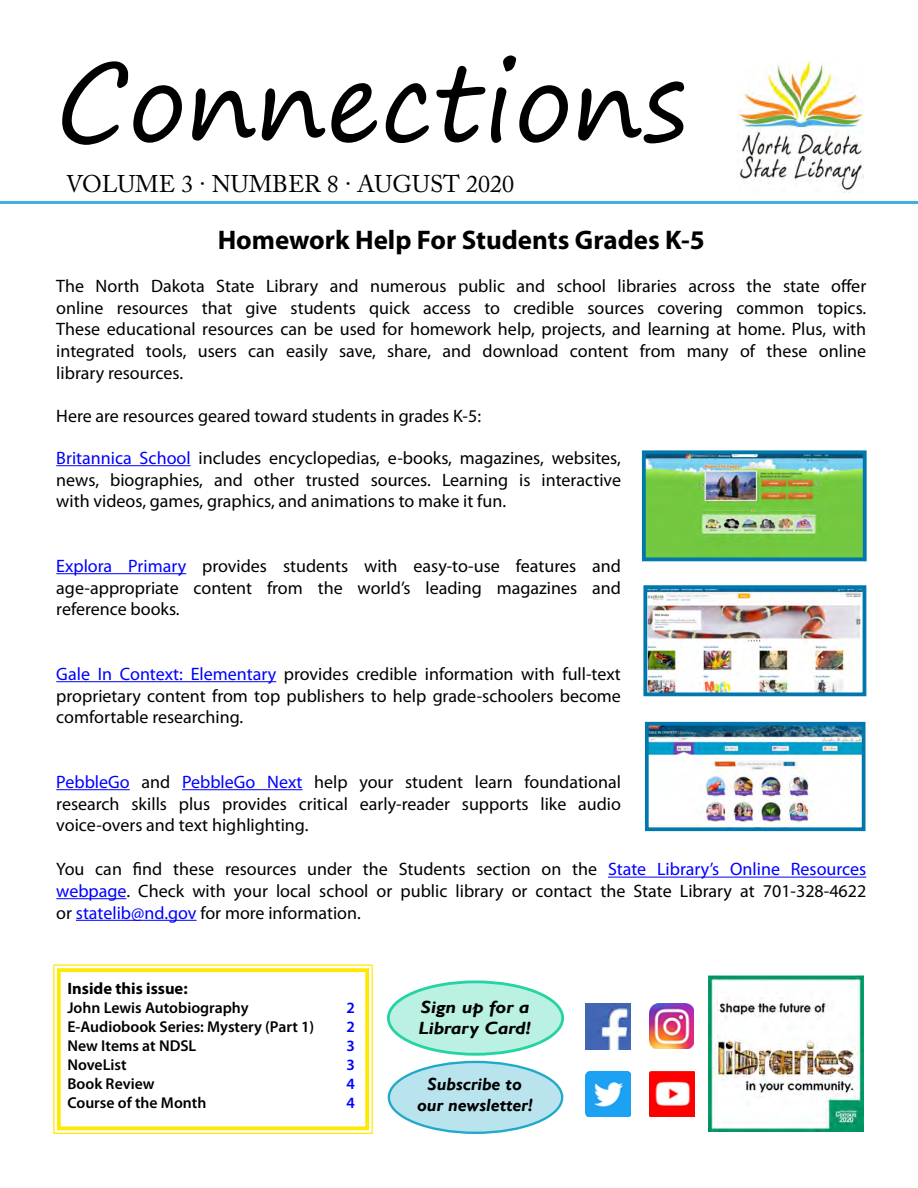
<style>
.page{position:relative;width:918px;height:1188px;background:#fff}
.page>*{position:absolute;margin:0;border:0;box-sizing:border-box;transform-origin:0 0}
.t1{font:105px "Segoe Print";color:#000}
.t2{font:700 27px "Myriad Pro";color:#000}
.t3{font:24px "Adobe Caslon Pro";color:#000}
.t4{font:18px/21.6px "Myriad Pro";color:#000;text-align:justify}
.t5{font:italic 700 17.7px/21.1px "Gill Sans";color:#000;text-align:center}
.t6{font:italic 700 17.7px/21.1px "Gill Sans";color:#000;scale:1.1 1}
.t7{font:700 16.5px "Myriad Pro";color:#000}
.t8{font:600 15.75px "Myriad Pro";color:#000}
.t9{font:600 15.75px "Myriad Pro";color:#00f}
.s1{color:#00f}
</style>
<div class="page">
<svg style="left:0;top:192px;width:918px;height:12px"></svg>
<img style="left:737px;top:61px;width:127px;height:131px">
<svg style="left:53px;top:964px;width:320px;height:170px"></svg>
<div style="left:57px;top:968px;width:312px;height:162px;border:4px solid #ffe900"></div>
<div style="left:389px;top:1062px;width:173px;height:71px;background:#b9e4ee;border-radius:50%"></div>
<div style="left:388px;top:1061px;width:175px;height:73px;border:2px solid #20a9c9;border-radius:50%"></div>
<div style="left:388px;top:982px;width:175px;height:72px;background:#bbf1e2;border-radius:50%"></div>
<div style="left:387px;top:980px;width:177px;height:76px;border:3px solid #25d4a2;border-radius:50%"></div>
<img style="left:586px;top:1004px;width:44px;height:46px">
<img style="left:650px;top:1004px;width:44px;height:45px">
<img style="left:586px;top:1071px;width:44px;height:46px">
<img style="left:650px;top:1071px;width:44px;height:46px">
<img style="left:708px;top:976px;width:156px;height:155px">
<hr style="left:608px;top:877px;width:258px;height:1px;background:#00f">
<hr style="left:56px;top:898px;width:70px;height:1px;background:#00f">
<hr style="left:76px;top:920px;width:121px;height:1px;background:#00f">
<hr style="left:56px;top:465px;width:135px;height:1px;background:#00f">
<hr style="left:56px;top:573px;width:130px;height:1px;background:#00f">
<hr style="left:56px;top:681px;width:220px;height:1px;background:#00f">
<hr style="left:56px;top:789px;width:74px;height:1px;background:#00f">
<hr style="left:182px;top:789px;width:121px;height:1px;background:#00f">
<img style="left:647px;top:455px;width:215px;height:101px">
<div style="left:642px;top:450px;width:225px;height:111px;border:4px solid #0078ae"></div>
<img style="left:648px;top:590px;width:213px;height:101px">
<div style="left:643px;top:585px;width:223px;height:111px;border:4px solid #0078ae"></div>
<img style="left:650px;top:727px;width:211px;height:98px">
<div style="left:645px;top:722px;width:221px;height:109px;border:4px solid #0078ae"></div>
<h1 class="t1" style="left:56px;top:9px;width:632px">Connections</h1>
<h3 class="t3" style="left:66px;top:169px;width:450px">VOLUME 3 ∙ NUMBER 8 ∙ AUGUST 2020</h3>
<h2 class="t2" style="left:218px;top:222px;width:489px">Homework Help For Students Grades K-5</h2>
<p class="t4" style="left:56px;top:275px;width:812px">The North Dakota State Library and numerous public and school libraries across the state offer online resources that give students quick access to credible sources covering common topics.<br>These educational resources can be used for homework help, projects, and learning at home. Plus, with integrated tools, users can easily save, share, and download content from many of these online library resources.</p>
<p class="t4" style="left:56px;top:405px;width:426px">Here are resources geared toward students in grades K-5:</p>
<p class="t4" style="left:56px;top:447px;width:566px"><span class="s1">Britannica School</span> includes encyclopedias, e-books, magazines, websites, news, biographies, and other trusted sources. Learning is interactive with videos, games, graphics, and animations to make it fun.</p>
<p class="t4" style="left:56px;top:555px;width:566px"><span class="s1">Explora Primary</span> provides students with easy-to-use features and age-appropriate content from the world’s leading magazines and reference books.</p>
<p class="t4" style="left:56px;top:663px;width:566px"><span class="s1">Gale In Context: Elementary</span> provides credible information with full-text proprietary content from top publishers to help grade-schoolers become comfortable researching.</p>
<p class="t4" style="left:56px;top:771px;width:566px"><span class="s1">PebbleGo</span> and <span class="s1">PebbleGo Next</span> help your student learn foundational research skills plus provides critical early-reader supports like audio voice-overs and text highlighting.</p>
<p class="t4" style="left:56px;top:858px;width:812px">You can find these resources under the Students section on the <span class="s1">State Library’s Online Resources webpage</span>. Check with your local school or public library or contact the State Library at 701-328-4622 or <span class="s1">statelib@nd.gov</span> for more information.</p>
<p class="t7" style="left:67px;top:978px;width:122px">Inside this issue:</p>
<p class="t8" style="left:67px;top:998px;width:183px">John Lewis Autobiography</p>
<p class="t9" style="left:346px;top:998px;width:10px">2</p>
<p class="t8" style="left:67px;top:1017px;width:248px">E-Audiobook Series: Mystery (Part 1)</p>
<p class="t9" style="left:346px;top:1017px;width:10px">2</p>
<p class="t8" style="left:67px;top:1036px;width:130px">New Items at NDSL</p>
<p class="t9" style="left:346px;top:1036px;width:10px">3</p>
<p class="t8" style="left:67px;top:1054px;width:61px">NoveList</p>
<p class="t9" style="left:346px;top:1054px;width:10px">3</p>
<p class="t8" style="left:67px;top:1073px;width:89px">Book Review</p>
<p class="t9" style="left:346px;top:1073px;width:10px">4</p>
<p class="t8" style="left:67px;top:1092px;width:140px">Course of the Month</p>
<p class="t9" style="left:346px;top:1092px;width:10px">4</p>
<p class="t6" style="left:418px;top:997px;width:104px">Sign up for a<br>Library Card!</p>
<p class="t5" style="left:417px;top:1074px;width:117px">Subscribe to our newsletter!</p>
</div>
